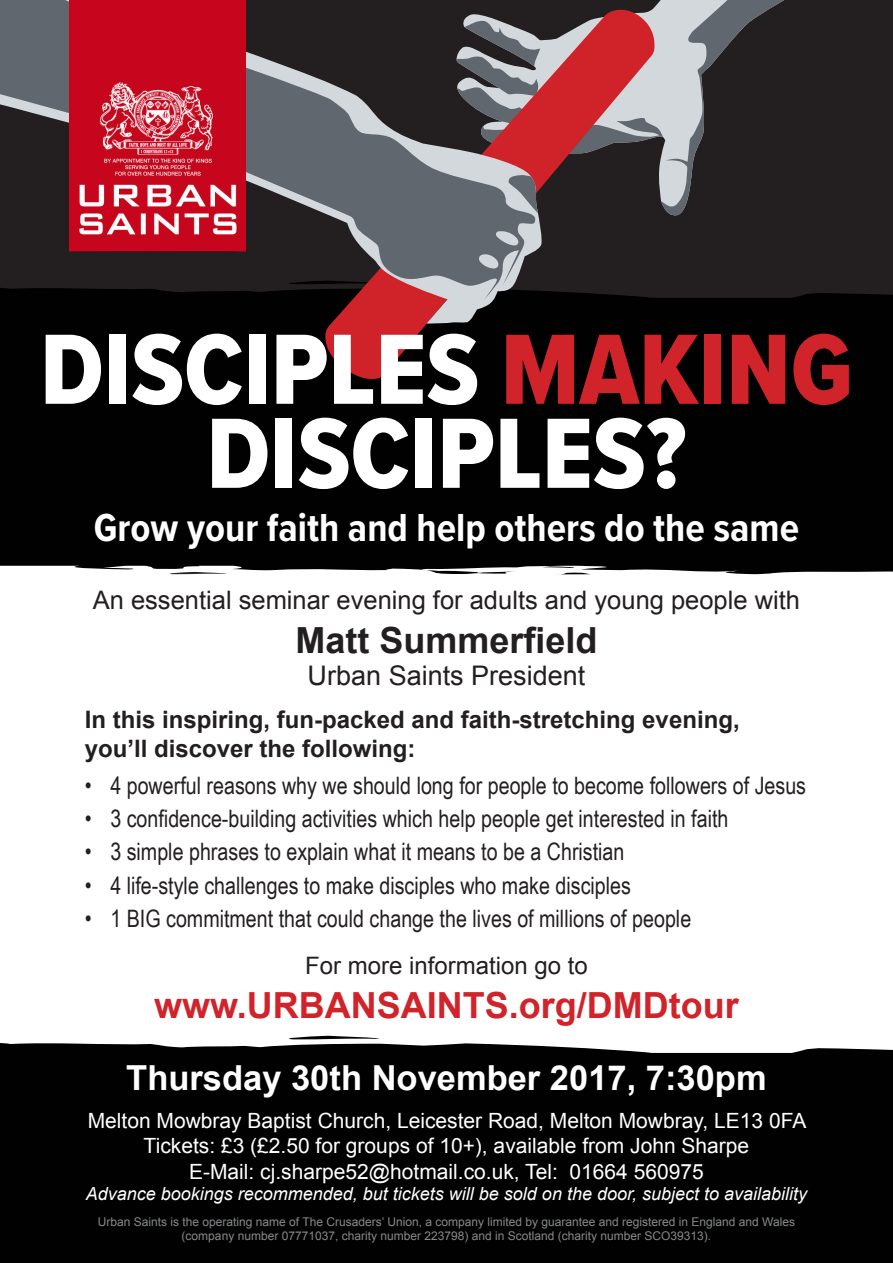
<style>
.page{position:relative;width:893px;height:1263px;background:#fff}
.page>*{position:absolute;margin:0;border:0;box-sizing:border-box;transform-origin:0 0}
.t1{font:103.5px/84px "Proxima Nova Cond Extrabld";color:#fff;text-align:center}
.t2{font:700 40.5px "Proxima Nova Cond";color:#fff}
.t3{font:700 36px "Arial";color:#d1232a}
.t4{font:700 36px "Arial";color:#231f20}
.t5{font:700 34.5px "Arial";color:#fff}
.t6{font:27px "Arial";color:#231f20}
.t7{font:25.5px "Arial";color:#231f20}
.t8{font:24px "Arial Narrow";color:#231f20}
.t9{font:700 24px/28.8px "Arial";color:#231f20}
.t10{font:24px "Arial";color:#231f20}
.t11{font:21px "Arial";color:#fff}
.t12{font:italic 18px "Arial";color:#fff}
.t13{font:12px/14.4px "Arial";color:#87898c;text-align:center}
.s1{color:#d1232a}
</style>
<div class="page">
<div style="left:0;top:0;width:893px;height:323px;background:#231f20"></div>
<div style="left:0;top:1036px;width:893px;height:227px;background:#010101"></div>
<div style="left:0;top:293px;width:893px;height:281px;background:#010101"></div>
<svg style="left:163px;top:572px;width:64px;height:2px"></svg>
<svg style="left:655px;top:20px;width:6px;height:118px"></svg>
<svg style="left:325px;top:7px;width:330px;height:373px"></svg>
<svg style="left:0;top:7px;width:543px;height:317px;background:#401e20"></svg>
<svg style="left:535px;top:175px;width:3px;height:38px"></svg>
<svg style="left:0;top:0;width:535px;height:301px"></svg>
<svg style="left:661px;top:0;width:123px;height:216px"></svg>
<img style="left:70px;top:0;width:176px;height:251px">
<p class="t1" style="left:40px;top:326px;width:814px">DISCIPLES <span class="s1">MAKING<br></span>DISCIPLES?</p>
<p class="t2" style="left:94px;top:498px;width:707px">Grow your faith and help others do the same</p>
<p class="t7" style="left:93px;top:584px;width:709px">An essential seminar evening for adults and young people with</p>
<p class="t4" style="left:295px;top:616px;width:304px">Matt Summerfield</p>
<p class="t6" style="left:308px;top:658px;width:279px">Urban Saints President</p>
<p class="t9" style="left:85px;top:706px;width:656px">In this inspiring, fun-packed and faith-stretching evening, you’ll discover the following:</p>
<p class="t8" style="left:85px;top:768px;width:723px">• 4 powerful reasons why we should long for people to become followers of Jesus</p>
<p class="t8" style="left:85px;top:801px;width:645px">• 3 confidence-building activities which help people get interested in faith</p>
<p class="t8" style="left:85px;top:834px;width:541px">• 3 simple phrases to explain what it means to be a Christian</p>
<p class="t8" style="left:85px;top:867px;width:548px">• 4 life-style challenges to make disciples who make disciples</p>
<p class="t8" style="left:85px;top:900px;width:608px">• 1 BIG commitment that could change the lives of millions of people</p>
<p class="t10" style="left:305px;top:950px;width:284px">For more information go to</p>
<p class="t3" style="left:154px;top:981px;width:586px">www.URBANSAINTS.org/DMDtour</p>
<p class="t5" style="left:126px;top:1055px;width:642px">Thursday 30th November 2017, 7:30pm</p>
<p class="t11" style="left:88px;top:1107px;width:720px">Melton Mowbray Baptist Church, Leicester Road, Melton Mowbray, LE13 0FA</p>
<p class="t11" style="left:144px;top:1132px;width:607px">Tickets: £3 (£2.50 for groups of 10+), available from John Sharpe</p>
<p class="t11" style="left:189px;top:1157px;width:516px">E-Mail: cj.sharpe52@hotmail.co.uk, Tel: 01664 560975</p>
<p class="t12" style="left:86px;top:1182px;width:723px">Advance bookings recommended, but tickets will be sold on the door, subject to availability</p>
<p class="t13" style="left:98px;top:1215px;width:699px">Urban Saints is the operating name of The Crusaders’ Union, a company limited by guarantee and registered in England and Wales (company number 07771037, charity number 223798) and in Scotland (charity number SCO39313).</p>
</div>
